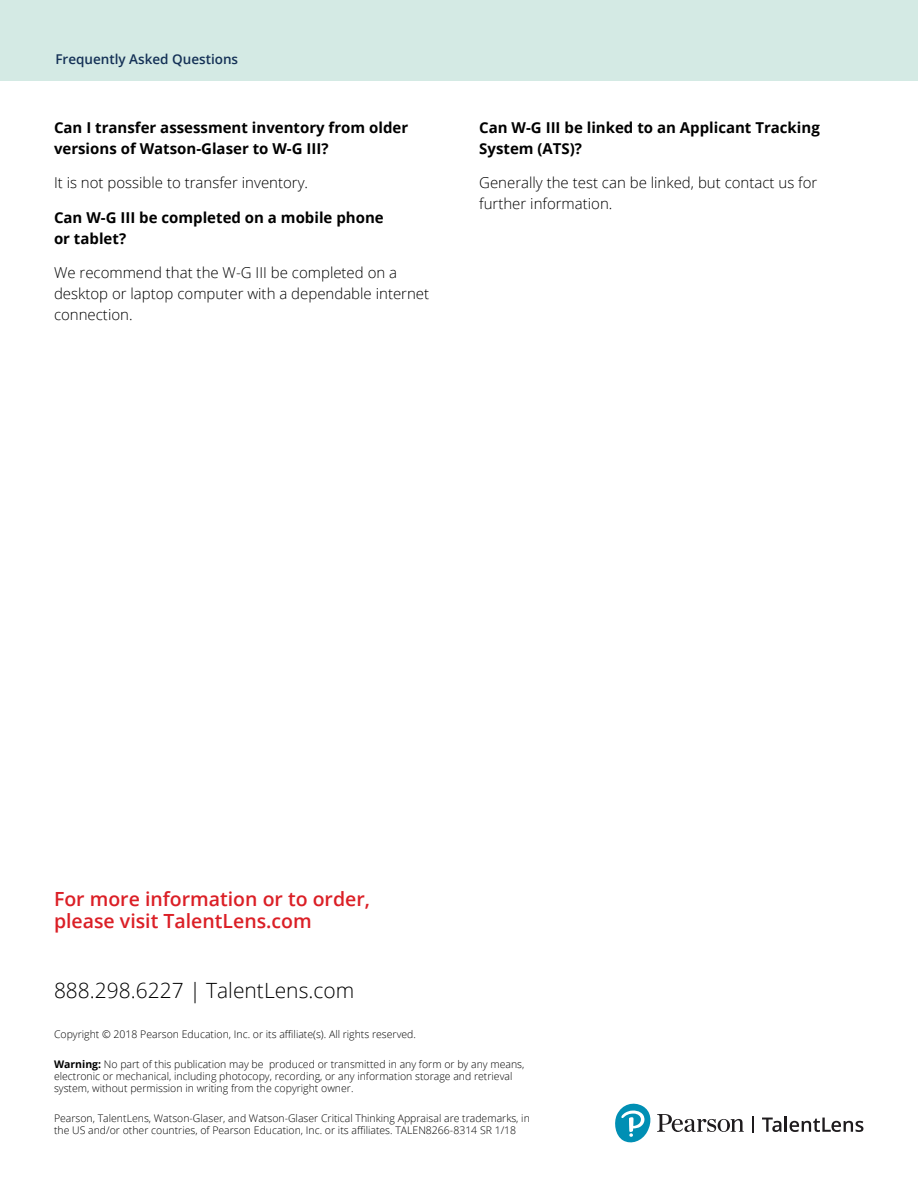
<style>
.page{position:relative;width:918px;height:1188px;background:#fff}
.page>*{position:absolute;margin:0;border:0;box-sizing:border-box;transform-origin:0 0}
.t1{font:300 21px "Open Sans";color:#000}
.t2{font:600 19.5px/22.5px "Open Sans";color:#db1f26}
.t3{font:300 15px/21px "Open Sans";color:#000}
.t4{font:700 15px/21px "Open Sans";color:#000}
.t5{font:600 13.5px "Open Sans";color:#143156}
.t6{font:300 10.5px/12px "Open Sans";color:#000}
.s1{font-weight:700}
</style>
<div class="page">
<div style="left:0;top:0;width:918px;height:81px;background:#d4eae4"></div>
<svg style="left:615px;top:1104px;width:129px;height:38px"></svg>
<svg style="left:753px;top:1117px;width:1px;height:16px"></svg>
<svg style="left:762px;top:1117px;width:101px;height:15px"></svg>
<p class="t5" style="left:55px;top:50px;width:184px">Frequently Asked Questions</p>
<h3 class="t4" style="left:54px;top:117px;width:356px">Can I transfer assessment inventory from older versions of Watson-Glaser to W-G III?</h3>
<h3 class="t3" style="left:54px;top:172px;width:256px">It is not possible to transfer inventory.</h3>
<h3 class="t4" style="left:54px;top:207px;width:331px">Can W-G III be completed on a mobile phone or tablet?</h3>
<h3 class="t3" style="left:54px;top:262px;width:377px">We recommend that the W-G III be completed on a desktop or laptop computer with a dependable internet connection.</h3>
<h3 class="t4" style="left:479px;top:117px;width:342px">Can W-G III be linked to an Applicant Tracking<br>System (ATS)?</h3>
<h3 class="t3" style="left:479px;top:172px;width:340px">Generally the test can be linked, but contact us for further information.</h3>
<h2 class="t2" style="left:54px;top:887px;width:318px">For more information or to order, please visit TalentLens.com</h2>
<h1 class="t1" style="left:54px;top:976px;width:302px">888.298.6227 | TalentLens.com</h1>
<p class="t6" style="left:54px;top:1028px;width:364px">Copyright © 2018 Pearson Education, Inc. or its affiliate(s). All rights reserved.</p>
<p class="t6" style="left:54px;top:1058px;width:472px"><span class="s1">Warning:</span> No part of this publication may be produced or transmitted in any form or by any means, electronic or mechanical, including photocopy, recording, or any information storage and retrieval system, without permission in writing from the copyright owner.</p>
<p class="t6" style="left:54px;top:1112px;width:477px">Pearson, TalentLens, Watson-Glaser, and Watson-Glaser Critical Thinking Appraisal are trademarks, in the US and/or other countries, of Pearson Education, Inc. or its affiliates. TALEN8266-8314 SR 1/18</p>
</div>
